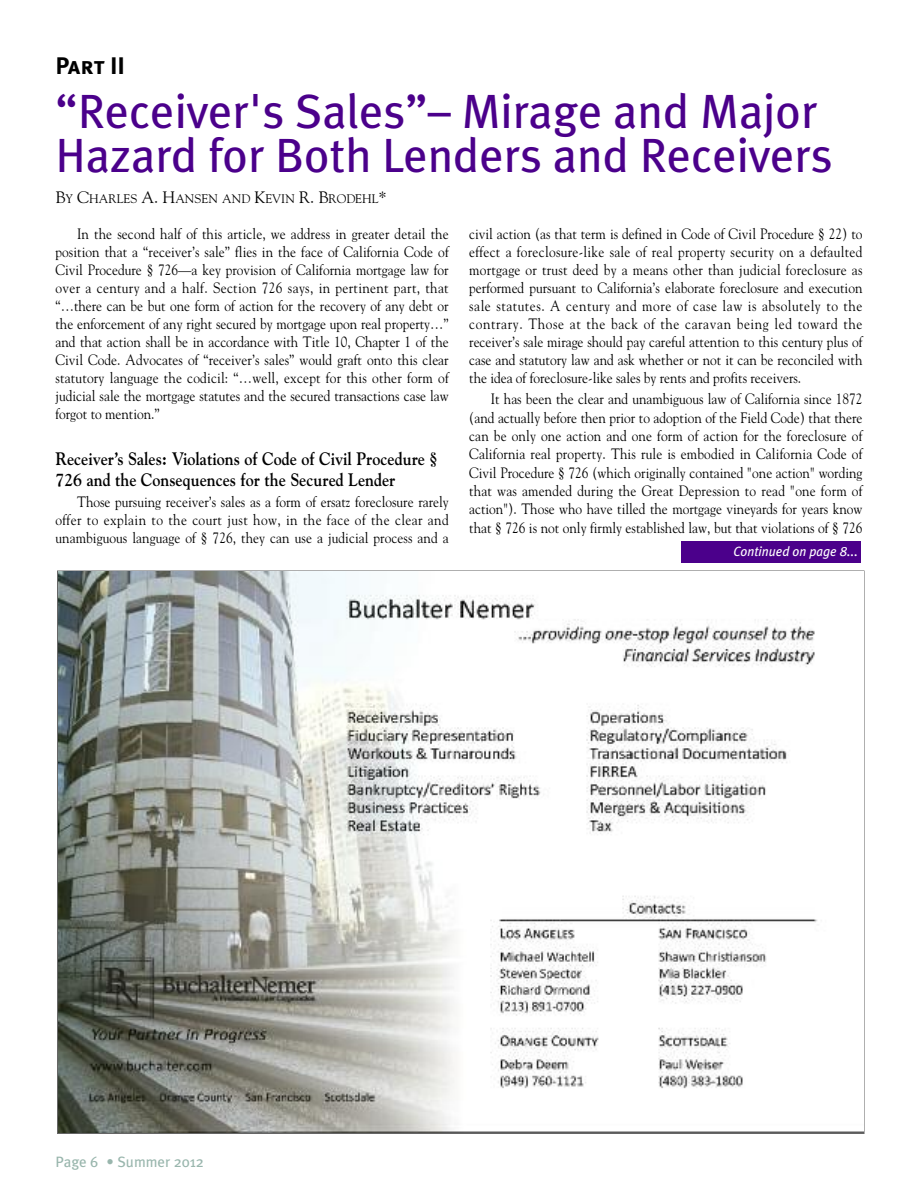
<style>
.page{position:relative;width:918px;height:1188px;background:#fff}
.page>*{position:absolute;margin:0;border:0;box-sizing:border-box;transform-origin:0 0}
.t1{font:48px/43.5px "Meta Plus";color:#4b008b}
.t2{font:24px "Meta Plus Bold Caps";letter-spacing:-.005em;color:#000}
.t3{font:700 18px/21.5px "Goudy";color:#000;scale:.89 1}
.t4{font:15px/18px "Goudy";color:#000;text-align:justify;scale:.89 1}
.t5{font:15px "Meta Plus";color:#99b6ad}
.t6{font:italic 13.5px "Meta Plus";color:#fff;scale:.96 1}
.t7{font:12.3px "Goudy";color:#000}
.s1{font-size:16.5px}
</style>
<div class="page">
<img style="left:58px;top:572px;width:805px;height:561px">
<div style="left:682px;top:541px;width:179px;height:22px;background:#4b008b"></div>
<h2 class="t2" style="left:56px;top:52px;width:71px">Part II</h2>
<h1 class="t1" style="left:56px;top:90px;width:779px">“Receiver's Sales”– Mirage and Major<br>Hazard for Both Lenders and Receivers</h1>
<p class="t7" style="left:56px;top:192px;width:333px"><span class="s1">B</span>Y <span class="s1">C</span>HARLES <span class="s1">A. H</span>ANSEN AND <span class="s1">K</span>EVIN <span class="s1">R. B</span>RODEHL<span class="s1">*</span></p>
<p class="t4" style="left:55px;top:225px;width:443px;text-indent:22px">In the second half of this article, we address in greater detail the position that a “receiver’s sale” flies in the face of California Code of Civil Procedure § 726—a key provision of California mortgage law for over a century and a half. Section 726 says, in pertinent part, that “…there can be but one form of action for the recovery of any debt or the enforcement of any right secured by mortgage upon real property…” and that action shall be in accordance with Title 10, Chapter 1 of the Civil Code. Advocates of “receiver’s sales” would graft onto this clear statutory language the codicil: “…well, except for this other form of judicial sale the mortgage statutes and the secured transactions case law forgot to mention.”</p>
<p class="t3" style="left:56px;top:448px;width:431px">Receiver’s Sales: Violations of Code of Civil Procedure §<br>726 and the Consequences for the Secured Lender</p>
<p class="t4" style="left:55px;top:493px;width:443px;text-indent:22px">Those pursuing receiver’s sales as a form of ersatz foreclosure rarely offer to explain to the court just how, in the face of the clear and unambiguous language of § 726, they can use a judicial process and a</p>
<p class="t4" style="left:469px;top:225px;width:443px">civil action (as that term is defined in Code of Civil Procedure § 22) to effect a foreclosure-like sale of real property security on a defaulted mortgage or trust deed by a means other than judicial foreclosure as performed pursuant to California’s elaborate foreclosure and execution sale statutes. A century and more of case law is absolutely to the contrary. Those at the back of the caravan being led toward the receiver’s sale mirage should pay careful attention to this century plus of case and statutory law and ask whether or not it can be reconciled with the idea of foreclosure-like sales by rents and profits receivers.</p>
<p class="t4" style="left:469px;top:390px;width:443px;text-indent:22px">It has been the clear and unambiguous law of California since 1872 (and actually before then prior to adoption of the Field Code) that there can be only one action and one form of action for the foreclosure of California real property. This rule is embodied in California Code of Civil Procedure § 726 (which originally contained "one action" wording that was amended during the Great Depression to read "one form of action"). Those who have tilled the mortgage vineyards for years know that § 726 is not only firmly established law, but that violations of § 726</p>
<p class="t6" style="left:733px;top:543px;width:131px">Continued on page 8...</p>
<p class="t5" style="left:56px;top:1153px;width:150px">Page 6 • Summer 2012</p>
</div>
